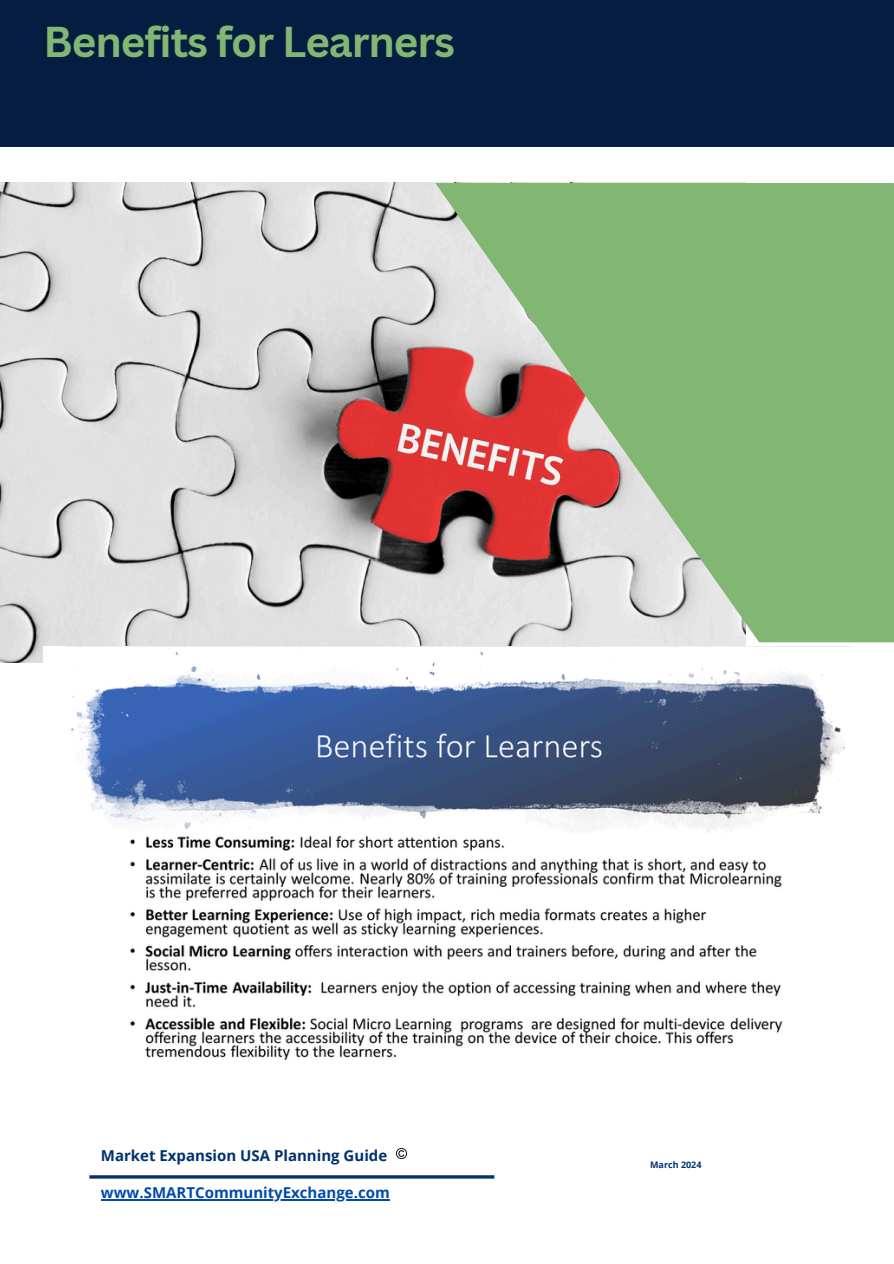
<style>
.page{position:relative;width:894px;height:1264px;background:#fff}
.page>*{position:absolute;margin:0;border:0;box-sizing:border-box;transform-origin:0 0}
.t1{font:700 42px "Canva Sans";letter-spacing:-.025em;color:#81b673}
.t2{font:700 15px "Open Sans";color:#003172}
.t3{font:700 15px "Open Sans";color:#004aad}
.t4{font:700 9px "Open Sans";color:#003172}
</style>
<div class="page">
<img style="left:0;top:183px;width:745px;height:479px">
<img style="left:43px;top:646px;width:808px;height:415px">
<svg style="left:435px;top:183px;width:458px;height:459px;background:#9daf84"></svg>
<div style="left:0;top:0;width:893px;height:146px;background:#051d40"></div>
<hr style="left:89px;top:1175px;width:405px;height:3px;background:#003172">
<svg style="left:396px;top:1148px;width:10px;height:10px"></svg>
<hr style="left:101px;top:1199px;width:288px;height:1px;background:#004aad">
<p class="t1" style="left:43px;top:12px;width:413px">Benefits for Learners</p>
<p class="t2" style="left:101px;top:1144px;width:288px">Market Expansion USA Planning Guide</p>
<p class="t3" style="left:101px;top:1181px;width:290px">www.SMARTCommunityExchange.com</p>
<h2 class="t4" style="left:650px;top:1157px;width:53px">March 2024</h2>
</div>
